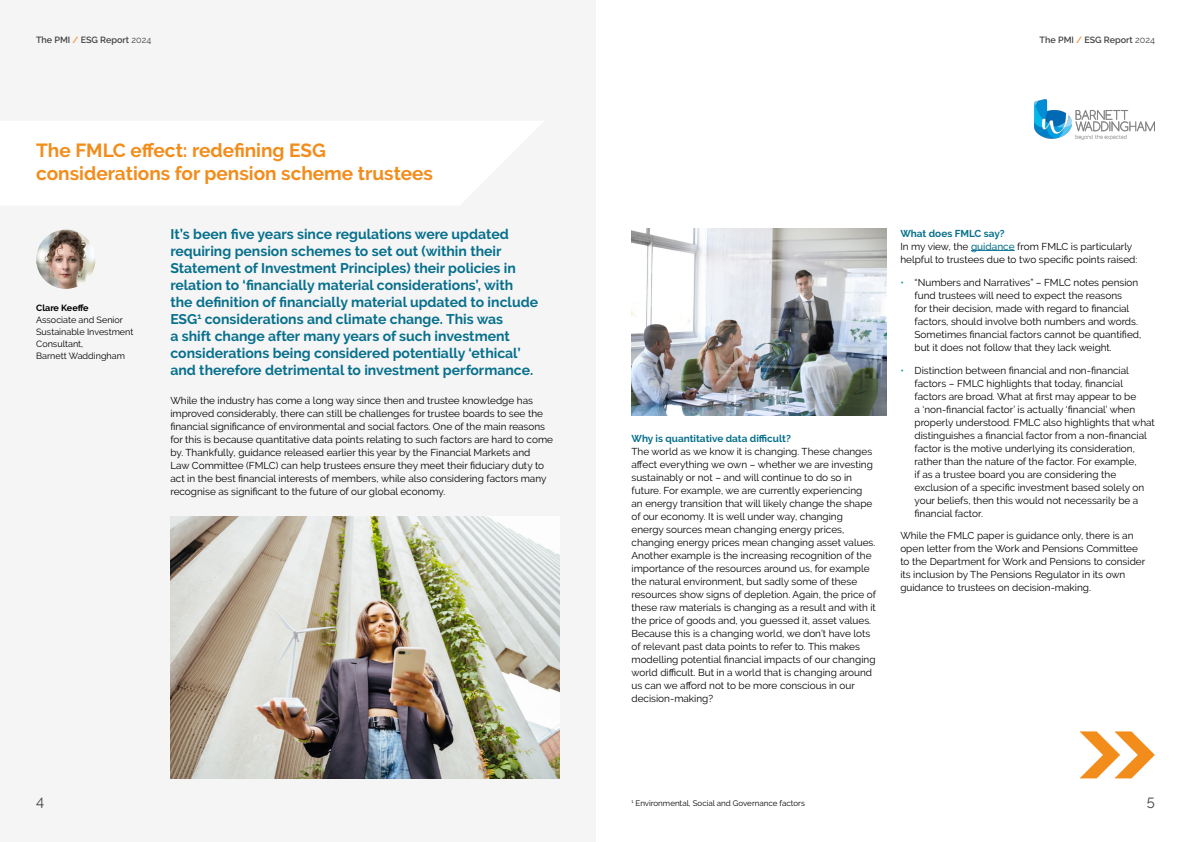
<style>
.page{position:relative;width:1191px;height:842px;background:#fff}
.page>*{position:absolute;margin:0;border:0;box-sizing:border-box;transform-origin:0 0}
.t1{font:700 19px/23px "Raleway";color:#f28d1c}
.t2{font:14.7px "Raleway";color:#424241}
.t3{font:700 14px/17px "Raleway";color:#07708c}
.t4{font:10px/13px "Raleway";color:#000}
.t5{font:700 10px "Raleway";color:#07708c}
.t6{font:9px/12px "Raleway";color:#000}
.t7{font:600 9px "Raleway";color:#424241}
.t8{font:700 9px "Raleway";color:#000}
.t9{font:8px "Raleway";color:#000}
.s1{color:#f28d1c}
.s2{font-weight:400}
.s3{font-weight:700;color:#07708c}
.s4{font-weight:500;color:#07708c}
.s5{color:#098e9f}
</style>
<div class="page">
<div style="left:0;top:0;width:595px;height:842px;background:#f6f5f6"></div>
<img style="left:1034px;top:100px;width:120px;height:40px">
<img style="left:36px;top:230px;width:59px;height:59px;border-radius:30px">
<img style="left:170px;top:517px;width:389px;height:262px">
<hr style="left:971px;top:250px;width:43px;height:1px;background:#07708c">
<img style="left:631px;top:228px;width:255px;height:187px">
<svg style="left:1079px;top:731px;width:75px;height:47px"></svg>
<p class="t7" style="left:36px;top:35px;width:117px">The PMI <span class="s1">/</span> ESG Report <span class="s2">2024</span></p>
<h1 class="t1" style="left:36px;top:139px;width:398px">The FMLC effect: redefining ESG considerations for pension scheme trustees</h1>
<p class="t8" style="left:36px;top:302px;width:54px">Clare Keeffe</p>
<p class="t6" style="left:36px;top:314px;width:99px">Associate and Senior<br>Sustainable Investment<br>Consultant,<br>Barnett Waddingham</p>
<p class="t3" style="left:170px;top:226px;width:369px">It’s been five years since regulations were updated requiring pension schemes to set out (within their Statement of Investment Principles) their policies in relation to ‘financially material considerations’, with the definition of financially material updated to include ESG<sup>1</sup> considerations and climate change. This was<br>a shift change after many years of such investment considerations being considered potentially ‘ethical’ and therefore detrimental to investment performance.</p>
<p class="t4" style="left:170px;top:394px;width:384px">While the industry has come a long way since then and trustee knowledge has improved considerably, there can still be challenges for trustee boards to see the financial significance of environmental and social factors. One of the main reasons for this is because quantitative data points relating to such factors are hard to come by. Thankfully, guidance released earlier this year by the Financial Markets and<br>Law Committee (FMLC) can help trustees ensure they meet their fiduciary duty to act in the best financial interests of members, while also considering factors many recognise as significant to the future of our global economy.</p>
<p class="t7" style="left:1039px;top:35px;width:117px">The PMI <span class="s1">/</span> ESG Report <span class="s2">2024</span></p>
<p class="t5" style="left:631px;top:432px;width:161px">Why is quantitative data difficult?</p>
<p class="t4" style="left:631px;top:445px;width:246px">The world as we know it is changing. These changes affect everything we own – whether we are investing sustainably or not – and will continue to do so in future. For example, we are currently experiencing an energy transition that will likely change the shape of our economy. It is well under way, changing energy sources mean changing energy prices, changing energy prices mean changing asset values.<br>Another example is the increasing recognition of the importance of the resources around us, for example the natural environment, but sadly some of these resources show signs of depletion. Again, the price of these raw materials is changing as a result and with it the price of goods and, you guessed it, asset values.<br>Because this is a changing world, we don’t have lots of relevant past data points to refer to. This makes modelling potential financial impacts of our changing world difficult. But in a world that is changing around us can we afford not to be more conscious in our decision-making?</p>
<p class="t4" style="left:900px;top:227px;width:238px"><span class="s3">What does FMLC say?<br></span>In my view, the <span class="s4">guidance</span> from FMLC is particularly helpful to trustees due to two specific points raised:</p>
<p class="t4" style="left:914px;top:276px;width:228px;text-indent:-14px"><span class="s5">•</span> “Numbers and Narratives” – FMLC notes pension fund trustees will need to expect the reasons<br>for their decision, made with regard to financial factors, should involve both numbers and words.<br>Sometimes financial factors cannot be quantified, but it does not follow that they lack weight.</p>
<p class="t4" style="left:914px;top:363px;width:242px;text-indent:-14px"><span class="s5">•</span> Distinction between financial and non-financial factors – FMLC highlights that today, financial factors are broad. What at first may appear to be<br>a ‘non-financial factor’ is actually ‘financial’ when properly understood. FMLC also highlights that what distinguishes a financial factor from a non-financial factor is the motive underlying its consideration, rather than the nature of the factor. For example,<br>if as a trustee board you are considering the exclusion of a specific investment based solely on your beliefs, then this would not necessarily be a financial factor.</p>
<p class="t4" style="left:900px;top:529px;width:246px">While the FMLC paper is guidance only, there is an open letter from the Work and Pensions Committee to the Department for Work and Pensions to consider its inclusion by The Pensions Regulator in its own guidance to trustees on decision-making.</p>
<h2 class="t2" style="left:36px;top:792px;width:10px">4</h2>
<h2 class="t2" style="left:1147px;top:792px;width:10px">5</h2>
<p class="t9" style="left:631px;top:798px;width:175px"><sup>1</sup> Environmental, Social and Governance factors</p>
</div>
